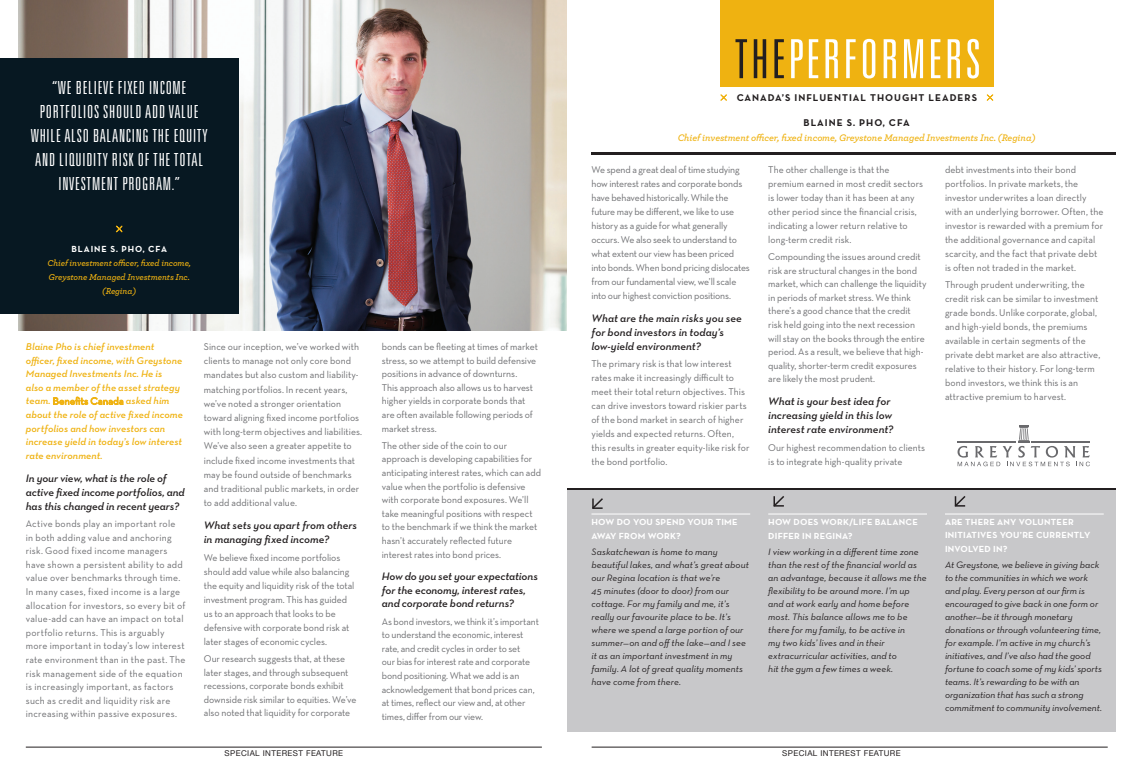
<style>
.page{position:relative;width:1134px;height:774px;background:#fff}
.page>*{position:absolute;margin:0;border:0;box-sizing:border-box;transform-origin:0 0}
.t1{font:300 ultra-condensed 54px "Univers";letter-spacing:.05em;color:#fff}
.t2{font:300 ultra-condensed 18px/24px "Univers";letter-spacing:.04em;color:#fff;text-align:center}
.t3{font:italic 600 11px/14px "Neutra Text TF";color:#231f20}
.t4{font:10px/14px "Neutra Text TF";letter-spacing:-.005em;color:#6c6d70}
.t5{font:10px/13.6px "Neutra Text TF";letter-spacing:.025em;color:#6c6d70}
.t6{font:italic 600 10px/13.6px "Neutra Text TF";letter-spacing:.01em;color:#efb211}
.t7{font:italic 600 10px "Archer Pro";letter-spacing:-.01em;color:#efb211}
.t8{font:10px "Neutra Text TF Bold SC";letter-spacing:.1em;color:#231f20}
.t9{font:italic 9.5px/13px "Neutra Text TF";letter-spacing:.005em;color:#231f20}
.t10{font:700 9px/14.4px "Neutra Text TF";letter-spacing:.025em;color:#fff}
.t11{font:italic 600 9px/14px "Archer Pro";letter-spacing:-.01em;color:#efb211;text-align:center}
.t12{font:9px "Neutra Text TF Bold SC";letter-spacing:.1em;color:#fff}
.t13{font:8px "Helvetica Neue";letter-spacing:.05em;color:#231f20}
.s1{font-weight:400;font-style:normal}
.s2{color:#231f20}
</style>
<div class="page">
<div style="left:721px;top:0;width:273px;height:87px;background:#efb211"></div>
<svg style="left:986px;top:94px;width:8px;height:7px"></svg>
<svg style="left:720px;top:94px;width:7px;height:7px"></svg>
<svg style="left:53px;top:397px;width:70px;height:8px"></svg>
<img style="left:18px;top:0;width:549px;height:330px">
<hr style="left:26px;top:747px;width:516px;height:1px;background:#231f20">
<hr style="left:592px;top:747px;width:516px;height:1px;background:#231f20">
<svg style="left:958px;top:425px;width:132px;height:41px"></svg>
<hr style="left:958px;top:441px;width:58px;height:2px;background:#69696c">
<hr style="left:1031px;top:441px;width:59px;height:2px;background:#69696c">
<div style="left:0;top:58px;width:238px;height:255px;background:#071822"></div>
<svg style="left:116px;top:225px;width:7px;height:8px"></svg>
<div style="left:567px;top:490px;width:549px;height:242px;background:#c8c8ca"></div>
<hr style="left:591px;top:514px;width:159px;height:1px;background:#fff">
<hr style="left:768px;top:514px;width:159px;height:1px;background:#fff">
<hr style="left:945px;top:514px;width:159px;height:1px;background:#fff">
<svg style="left:954px;top:496px;width:12px;height:11px"></svg>
<hr style="left:592px;top:152px;width:524px;height:3px;background:#231f20">
<svg style="left:773px;top:496px;width:11px;height:11px"></svg>
<svg style="left:592px;top:498px;width:11px;height:11px"></svg>
<hr style="left:567px;top:488px;width:549px;height:2px;background:#231f20">
<p class="t2" style="left:31px;top:76px;width:178px">“WE BELIEVE FIXED INCOME<br>PORTFOLIOS SHOULD ADD VALUE<br>WHILE ALSO BALANCING THE EQUITY<br>AND LIQUIDITY RISK OF THE TOTAL<br>INVESTMENT PROGRAM.”</p>
<p class="t12" style="left:71px;top:243px;width:97px">BLAINE S. PHO, CFA</p>
<p class="t11" style="left:47px;top:255px;width:145px">Chief investment officer, fixed income,<br>Greystone Managed Investments Inc. (Regina)</p>
<p class="t6" style="left:26px;top:340px;width:159px">Blaine Pho is chief investment officer, fixed income, with Greystone<br>Managed Investments Inc. He is<br>also a member of the asset strategy team. <span class="s1">Benefits Canada</span> asked him about the role of active fixed income portfolios and how investors can increase yield in today’s low interest rate environment.</p>
<p class="t3" style="left:26px;top:471px;width:160px">In your view, what is the role of active fixed income portfolios, and has this changed in recent years?</p>
<p class="t5" style="left:26px;top:517px;width:161px">Active bonds play an important role<br>in both adding value and anchoring risk. Good fixed income managers have shown a persistent ability to add value over benchmarks through time.<br>In many cases, fixed income is a large allocation for investors, so every bit of value-add can have an impact on total portfolio returns. This is arguably more important in today’s low interest rate environment than in the past. The risk management side of the equation is increasingly important, as factors such as credit and liquidity risk are increasing within passive exposures.</p>
<p class="t4" style="left:204px;top:339px;width:160px">Since our inception, we’ve worked with clients to manage not only core bond mandates but also custom and liability&shy;matching portfolios. In recent years, we’ve noted a stronger orientation toward aligning fixed income portfolios with long-term objectives and liabilities.<br>We’ve also seen a greater appetite to include fixed income investments that may be found outside of benchmarks and traditional public markets, in order to add additional value.</p>
<p class="t3" style="left:204px;top:518px;width:155px">What sets you apart from others in managing fixed income?</p>
<p class="t4" style="left:204px;top:550px;width:152px">We believe fixed income portfolios should add value while also balancing the equity and liquidity risk of the total investment program. This has guided us to an approach that looks to be defensive with corporate bond risk at later stages of economic cycles.</p>
<p class="t4" style="left:204px;top:652px;width:154px;line-height:13.6px">Our research suggests that, at these later stages, and through subsequent recessions, corporate bonds exhibit downside risk similar to equities. We’ve also noted that liquidity for corporate</p>
<p class="t4" style="left:382px;top:340px;width:158px;line-height:13.6px">bonds can be fleeting at times of market stress, so we attempt to build defensive positions in advance of downturns.<br>This approach also allows us to harvest higher yields in corporate bonds that are often available following periods of market stress.</p>
<p class="t4" style="left:382px;top:439px;width:161px;line-height:13.6px">The other side of the coin to our approach is developing capabilities for anticipating interest rates, which can add value when the portfolio is defensive with corporate bond exposures. We’ll take meaningful positions with respect to the benchmark if we think the market hasn’t accurately reflected future interest rates into bond prices.</p>
<p class="t3" style="left:382px;top:570px;width:158px;line-height:13.6px">How do you set your expectations for the economy, interest rates, and corporate bond returns?</p>
<p class="t4" style="left:382px;top:614px;width:159px;line-height:13.6px">As bond investors, we think it’s important to understand the economic, interest rate, and credit cycles in order to set<br>our bias for interest rate and corporate bond positioning. What we add is an acknowledgement that bond prices can, at times, reflect our view and, at other times, differ from our view.</p>
<p class="t1" style="left:734px;top:31px;width:248px"><span class="s2">THE</span>PERFORMERS</p>
<p class="t8" style="left:737px;top:91px;width:242px">CANADA’S INFLUENTIAL THOUGHT LEADERS</p>
<p class="t8" style="left:804px;top:116px;width:108px">BLAINE S. PHO, CFA</p>
<p class="t7" style="left:678px;top:130px;width:359px">Chief investment officer, fixed income, Greystone Managed Investments Inc. (Regina)</p>
<p class="t4" style="left:591px;top:162px;width:160px">We spend a great deal of time studying how interest rates and corporate bonds have behaved historically. While the future may be different, we like to use history as a guide for what generally occurs. We also seek to understand to what extent our view has been priced into bonds. When bond pricing dislocates from our fundamental view, we’ll scale into our highest conviction positions.</p>
<p class="t3" style="left:591px;top:311px;width:152px">What are the main risks you see for bond investors in today’s low-yield environment?</p>
<p class="t4" style="left:591px;top:357px;width:160px">The primary risk is that low interest rates make it increasingly difficult to meet their total return objectives. This can drive investors toward riskier parts of the bond market in search of higher yields and expected returns. Often, this results in greater equity-like risk for the bond portfolio.</p>
<p class="t4" style="left:768px;top:162px;width:156px">The other challenge is that the premium earned in most credit sectors is lower today than it has been at any other period since the financial crisis, indicating a lower return relative to long-term credit risk.</p>
<p class="t4" style="left:768px;top:250px;width:160px;line-height:13.6px">Compounding the issues around credit risk are structural changes in the bond market, which can challenge the liquidity in periods of market stress. We think there’s a good chance that the credit risk held going into the next recession will stay on the books through the entire period. As a result, we believe that high&shy;quality, shorter-term credit exposures are likely the most prudent.</p>
<p class="t3" style="left:768px;top:394px;width:127px">What is your best idea for increasing yield in this low interest rate environment?</p>
<p class="t4" style="left:768px;top:440px;width:159px">Our highest recommendation to clients is to integrate high-quality private</p>
<p class="t4" style="left:945px;top:162px;width:160px">debt investments into their bond portfolios. In private markets, the investor underwrites a loan directly with an underlying borrower. Often, the investor is rewarded with a premium for the additional governance and capital scarcity, and the fact that private debt is often not traded in the market.</p>
<p class="t4" style="left:945px;top:278px;width:157px">Through prudent underwriting, the credit risk can be similar to investment grade bonds. Unlike corporate, global, and high-yield bonds, the premiums available in certain segments of the private debt market are also attractive, relative to their history. For long-term bond investors, we think this is an attractive premium to harvest.</p>
<p class="t10" style="left:591px;top:515px;width:148px">HOW DO YOU SPEND YOUR TIME<br>AWAY FROM WORK?</p>
<p class="t9" style="left:591px;top:545px;width:159px">Saskatchewan is home to many beautiful lakes, and what’s great about our Regina location is that we’re<br>45 minutes (door to door) from our cottage. For my family and me, it’s really our favourite place to be. It’s where we spend a large portion of our summer—on and off the lake—and I see it as an important investment in my family. A lot of great quality moments have come from there.</p>
<p class="t10" style="left:768px;top:515px;width:151px">HOW DOES WORK/LIFE BALANCE<br>DIFFER IN REGINA?</p>
<p class="t9" style="left:768px;top:545px;width:160px">I view working in a different time zone than the rest of the financial world as an advantage, because it allows me the flexibility to be around more. I’m up and at work early and home before most. This balance allows me to be there for my family, to be active in<br>my two kids’ lives and in their extracurricular activities, and to<br>hit the gym a few times a week.</p>
<p class="t10" style="left:945px;top:515px;width:147px;line-height:13px">ARE THERE ANY VOLUNTEER<br>INITIATIVES YOU’RE CURRENTLY</p>
<p class="t10" style="left:945px;top:542px;width:64px">INVOLVED IN?</p>
<p class="t9" style="left:945px;top:558px;width:159px">At Greystone, we believe in giving back to the communities in which we work and play. Every person at our firm is encouraged to give back in one form or another—be it through monetary donations or through volunteering time, for example. I’m active in my church’s initiatives, and I’ve also had the good fortune to coach some of my kids’ sports teams. It’s rewarding to be with an organization that has such a strong commitment to community involvement.</p>
<p class="t13" style="left:225px;top:747px;width:120px">SPECIAL INTEREST FEATURE</p>
<p class="t13" style="left:782px;top:747px;width:120px">SPECIAL INTEREST FEATURE</p>
</div>
